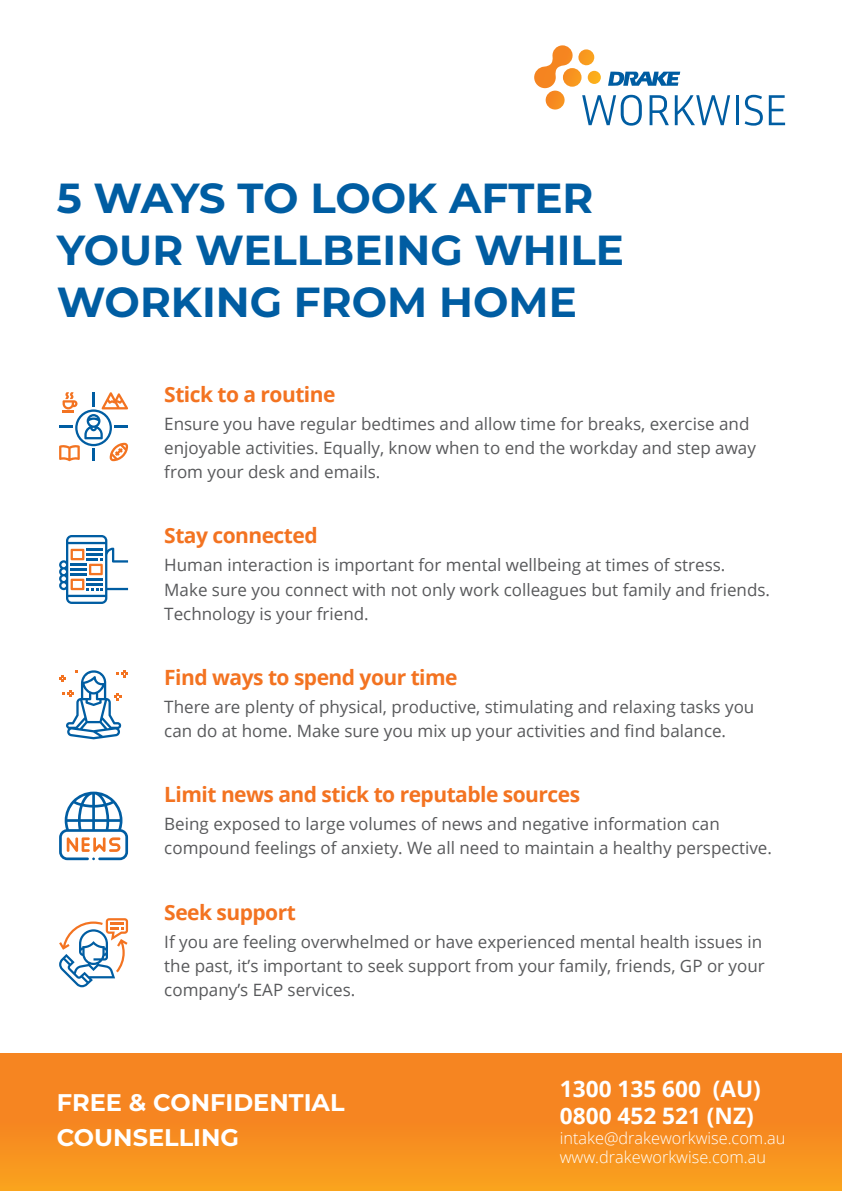
<style>
.page{position:relative;width:842px;height:1191px;background:#fff}
.page>*{position:absolute;margin:0;border:0;box-sizing:border-box;transform-origin:0 0}
.t1{font:700 42px/52px "Montserrat";color:#005da2}
.t2{font:700 24.1px/34px "Montserrat";color:#fff}
.t3{font:700 22.7px/27.2px "Open Sans";color:#fff}
.t4{font:700 21px "Open Sans";letter-spacing:-.025em;color:#f37321}
.t5{font:17px/24px "Open Sans";color:#58595b}
.t6{font:300 16.3px/19.6px "Open Sans";color:#fff}
</style>
<div class="page">
<svg style="left:546px;top:91px;width:19px;height:19px"></svg>
<svg style="left:534px;top:45px;width:67px;height:43px"></svg>
<svg style="left:582px;top:95px;width:60px;height:31px"></svg>
<svg style="left:650px;top:95px;width:19px;height:30px"></svg>
<svg style="left:675px;top:95px;width:55px;height:30px"></svg>
<hr style="left:736px;top:95px;width:3px;height:30px;background:#005da2">
<svg style="left:745px;top:95px;width:18px;height:31px"></svg>
<svg style="left:769px;top:95px;width:16px;height:30px"></svg>
<svg style="left:608px;top:71px;width:72px;height:15px"></svg>
<div style="left:0;top:1053px;width:842px;height:138px;background:linear-gradient(to bottom,#f57d22,#f99c1e)"></div>
<svg style="left:59px;top:918px;width:69px;height:69px"></svg>
<svg style="left:59px;top:535px;width:69px;height:69px"></svg>
<svg style="left:59px;top:670px;width:69px;height:69px"></svg>
<svg style="left:59px;top:791px;width:69px;height:69px"></svg>
<svg style="left:59px;top:392px;width:69px;height:69px"></svg>
<h1 class="t1" style="left:57px;top:170px;width:569px">5 WAYS TO LOOK AFTER<br>YOUR WELLBEING WHILE<br>WORKING FROM HOME</h1>
<p class="t4" style="left:164px;top:379px;width:173px">Stick to a routine</p>
<p class="t5" style="left:164px;top:411px;width:593px">Ensure you have regular bedtimes and allow time for breaks, exercise and enjoyable activities. Equally, know when to end the workday and step away from your desk and emails.</p>
<p class="t4" style="left:164px;top:521px;width:155px">Stay connected</p>
<p class="t5" style="left:164px;top:553px;width:607px">Human interaction is important for mental wellbeing at times of stress.<br>Make sure you connect with not only work colleagues but family and friends.<br>Technology is your friend.</p>
<p class="t4" style="left:164px;top:662px;width:295px">Find ways to spend your time</p>
<p class="t5" style="left:164px;top:694px;width:592px">There are plenty of physical, productive, stimulating and relaxing tasks you can do at home. Make sure you mix up your activities and find balance.</p>
<p class="t4" style="left:164px;top:780px;width:417px">Limit news and stick to reputable sources</p>
<p class="t5" style="left:164px;top:812px;width:609px">Being exposed to large volumes of news and negative information can compound feelings of anxiety. We all need to maintain a healthy perspective.</p>
<p class="t4" style="left:164px;top:897px;width:133px">Seek support</p>
<p class="t5" style="left:164px;top:929px;width:602px">If you are feeling overwhelmed or have experienced mental health issues in the past, it’s important to seek support from your family, friends, GP or your company’s EAP services.</p>
<h2 class="t2" style="left:57px;top:1084px;width:289px">FREE &amp; CONFIDENTIAL<br>COUNSELLING</h2>
<h3 class="t3" style="left:560px;top:1074px;width:203px">1300 135 600 (AU)<br>0800 452 521 (NZ)</h3>
<p class="t6" style="left:560px;top:1127px;width:227px">intake@drakeworkwise.com.au www.drakeworkwise.com.au</p>
</div>
